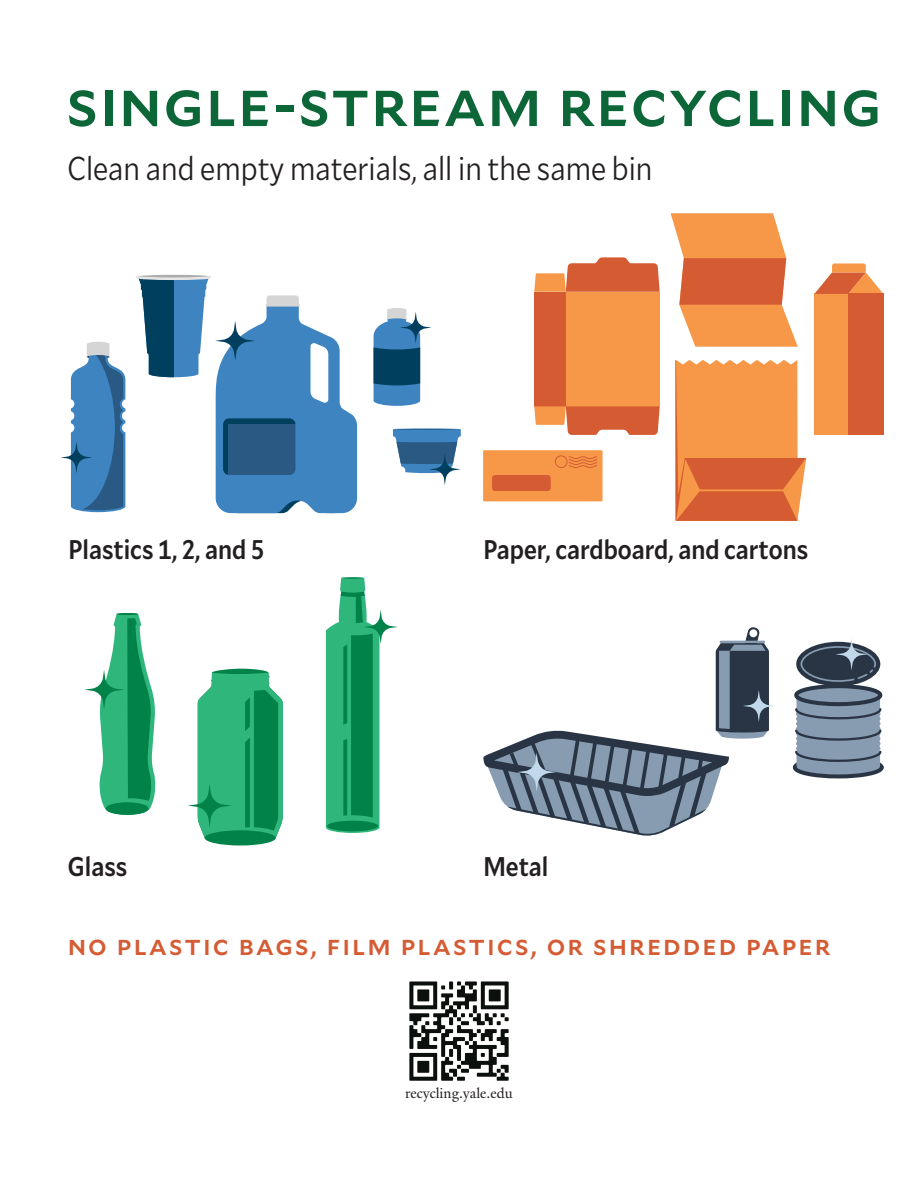
<style>
.page{position:relative;width:918px;height:1188px;background:#fff}
.page>*{position:absolute;margin:0;border:0;box-sizing:border-box;transform-origin:0 0}
.t1{font:500 63px "Mallory";letter-spacing:.02em;color:#0c6638}
.t2{font:300 33px "Mallory Narrow";color:#231f20}
.t3{font:500 27px "Mallory Narrow";color:#231f20}
.t4{font:500 27px "Mallory";letter-spacing:.075em;color:#d55b33}
.t5{font:15px "Yale 2024";color:#231f20}
</style>
<div class="page">
<svg style="left:671px;top:213px;width:127px;height:134px"></svg>
<div style="left:566px;top:292px;width:94px;height:114px;background:#f79848"></div>
<div style="left:534px;top:292px;width:32px;height:114px;background:#d55b33"></div>
<svg style="left:534px;top:257px;width:126px;height:35px"></svg>
<svg style="left:534px;top:406px;width:126px;height:29px;background:#e17f57"></svg>
<svg style="left:814px;top:263px;width:69px;height:172px;background:#e78149"></svg>
<div style="left:483px;top:450px;width:120px;height:51px;background:#f79848"></div>
<div style="left:492px;top:475px;width:59px;height:16px;background:#d55b33;border-radius:3px"></div>
<div style="left:555px;top:455px;width:13px;height:13px;border:1px solid #d55b33;border-radius:50%"></div>
<svg style="left:568px;top:456px;width:29px;height:12px"></svg>
<svg style="left:675px;top:360px;width:131px;height:161px;background:#ec8b4d"></svg>
<svg style="left:71px;top:501px;width:54px;height:11px"></svg>
<svg style="left:205px;top:830px;width:71px;height:16px"></svg>
<hr style="left:117px;top:613px;width:21px;height:2px;background:#008249;border-radius:50%">
<svg style="left:796px;top:686px;width:84px;height:18px"></svg>
<div style="left:796px;top:642px;width:84px;height:44px;background:#293544;border-radius:50%"></div>
<div style="left:794px;top:684px;width:88px;height:22px;border:4px solid #293544;border-radius:50%"></div>
<svg style="left:792px;top:695px;width:92px;height:84px;background:#8293a5"></svg>
<svg style="left:136px;top:274px;width:221px;height:239px"></svg>
<svg style="left:393px;top:428px;width:68px;height:57px"></svg>
<svg style="left:61px;top:342px;width:64px;height:168px"></svg>
<svg style="left:374px;top:308px;width:58px;height:98px"></svg>
<svg style="left:84px;top:614px;width:72px;height:201px"></svg>
<svg style="left:326px;top:577px;width:72px;height:256px"></svg>
<svg style="left:188px;top:669px;width:95px;height:176px"></svg>
<svg style="left:800px;top:639px;width:77px;height:44px"></svg>
<svg style="left:483px;top:627px;width:291px;height:209px"></svg>
<img style="left:409px;top:981px;width:100px;height:100px">
<h1 class="t1" style="left:67px;top:58px;width:817px">Single-Stream Recycling</h1>
<p class="t2" style="left:67px;top:146px;width:587px">Clean and empty materials, all in the same bin</p>
<p class="t3" style="left:69px;top:531px;width:197px">Plastics 1, 2, and 5</p>
<p class="t3" style="left:68px;top:847px;width:61px">Glass</p>
<p class="t3" style="left:483px;top:530px;width:326px">Paper, cardboard, and cartons</p>
<p class="t3" style="left:483px;top:847px;width:66px">Metal</p>
<p class="t4" style="left:68px;top:925px;width:764px">No plastic bags, film plastics, or shredded paper</p>
<p class="t5" style="left:405px;top:1081px;width:109px">recycling.yale.edu</p>
</div>
